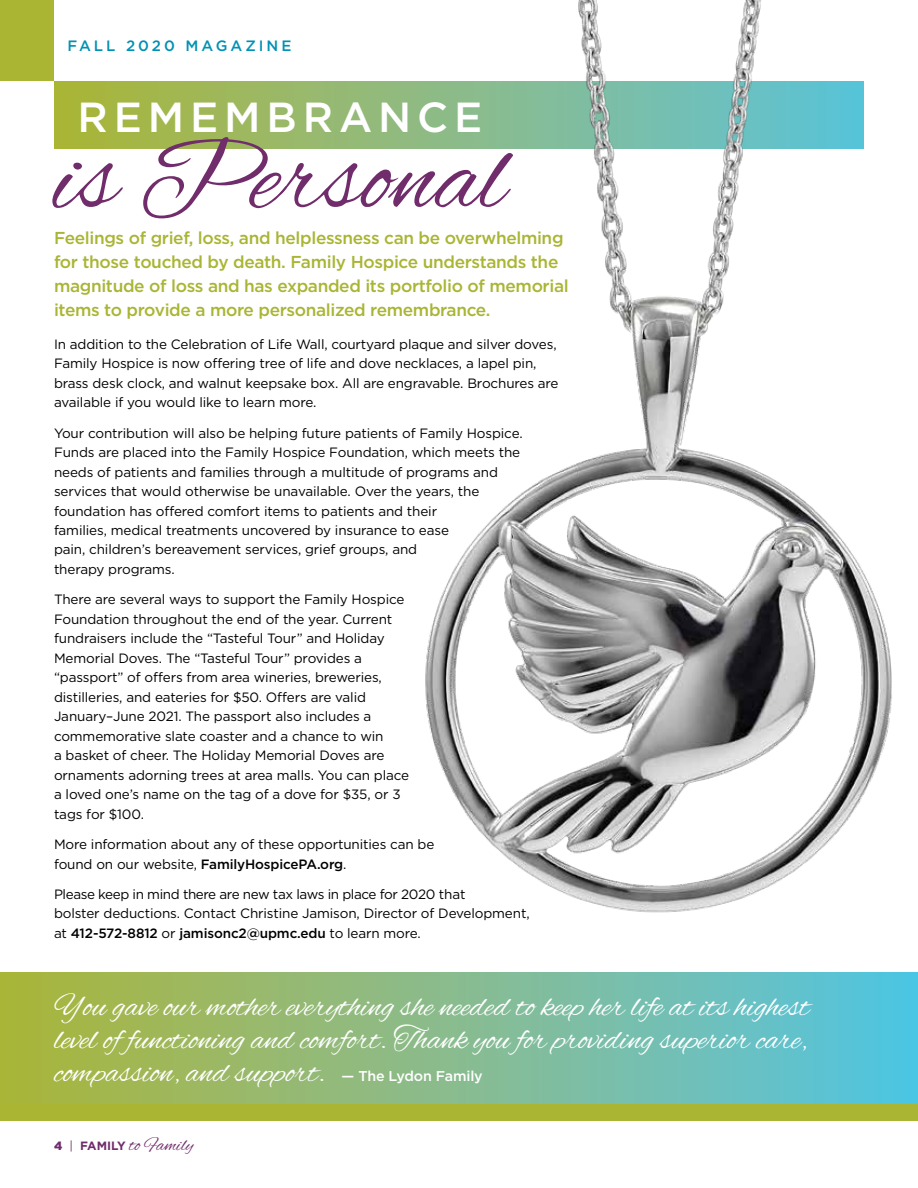
<style>
.page{position:relative;width:918px;height:1188px;background:#fff}
.page>*{position:absolute;margin:0;border:0;box-sizing:border-box;transform-origin:0 0}
.t1{font:108px "Alex Brush";color:#712c6b}
.t2{font:500 42px "Gotham";letter-spacing:.14em;color:#fff}
.t3{font:33px/33px "Alex Brush";color:#fff;text-align:justify}
.t4{font:19.5px "Alex Brush";color:#712c6b}
.t5{font:500 17.25px/24px "Gotham";letter-spacing:-.02em;color:#a9b533}
.t6{font:500 15px "Gotham";letter-spacing:.2em;color:#0092b4}
.t7{font:500 14.25px "Gotham";letter-spacing:-.01em;color:#fff}
.t8{font:13.5px/19.5px "Gotham";letter-spacing:-.01em;color:#000}
.s1{font-weight:500}
.s2{font-family:"Gotham";font-weight:900;font-size:12px}
.s3{font-family:"Gotham";font-size:12px}
.s4{font-family:"Gotham";font-weight:700;font-size:12px}
</style>
<div class="page">
<div style="left:0;top:1104px;width:918px;height:16px;background:#a9b533"></div>
<div style="left:0;top:0;width:54px;height:81px;background:#a9b533"></div>
<svg style="left:54px;top:81px;width:329px;height:67px;background:#9eb759"></svg>
<div style="left:0;top:972px;width:918px;height:132px;background:linear-gradient(to right,#b1b43b,#57c4e3)"></div>
<img style="left:383px;top:0;width:509px;height:913px">
<p class="t6" style="left:68px;top:36px;width:226px">FALL 2020 MAGAZINE</p>
<h2 class="t2" style="left:78px;top:89px;width:406px">REMEMBRANCE</h2>
<h1 class="t1" style="left:54px;top:118px;width:454px">is Personal</h1>
<p class="t5" style="left:54px;top:225px;width:516px">Feelings of grief, loss, and helplessness can be overwhelming for those touched by death. Family Hospice understands the magnitude of loss and has expanded its portfolio of memorial items to provide a more personalized remembrance.</p>
<p class="t8" style="left:54px;top:334px;width:506px">In addition to the Celebration of Life Wall, courtyard plaque and silver doves, Family Hospice is now offering tree of life and dove necklaces, a lapel pin, brass desk clock, and walnut keepsake box. All are engravable. Brochures are available if you would like to learn more.</p>
<p class="t8" style="left:54px;top:423px;width:470px">Your contribution will also be helping future patients of Family Hospice.<br>Funds are placed into the Family Hospice Foundation, which meets the needs of patients and families through a multitude of programs and services that would otherwise be unavailable. Over the years, the foundation has offered comfort items to patients and their<br>families, medical treatments uncovered by insurance to ease<br>pain, children’s bereavement services, grief groups, and<br>therapy programs.</p>
<p class="t8" style="left:54px;top:589px;width:357px">There are several ways to support the Family Hospice Foundation throughout the end of the year. Current fundraisers include the “Tasteful Tour” and Holiday Memorial Doves. The “Tasteful Tour” provides a “passport” of offers from area wineries, breweries, distilleries, and eateries for $50. Offers are valid January–June 2021. The passport also includes a commemorative slate coaster and a chance to win<br>a basket of cheer. The Holiday Memorial Doves are ornaments adorning trees at area malls. You can place a loved one’s name on the tag of a dove for $35, or 3 tags for $100.</p>
<p class="t8" style="left:54px;top:834px;width:382px">More information about any of these opportunities can be found on our website, <span class="s1">FamilyHospicePA.org</span>.</p>
<p class="t8" style="left:54px;top:884px;width:477px">Please keep in mind there are new tax laws in place for 2020 that<br>bolster deductions. Contact Christine Jamison, Director of Development, at <span class="s1">412-572-8812</span> or <span class="s1">jamisonc2@upmc.edu</span> to learn more.</p>
<h3 class="t3" style="left:54px;top:992px;width:757px">You gave our mother everything she needed to keep her life at its highest level of functioning and comfort. Thank you for providing superior care, compassion, and support.</h3>
<p class="t7" style="left:342px;top:1067px;width:143px">— The Lydon Family</p>
<h3 class="t4" style="left:54px;top:1134px;width:141px"><span class="s2">4</span> <span class="s3">|</span> <span class="s4">FAMILY</span> to Family</h3>
</div>
